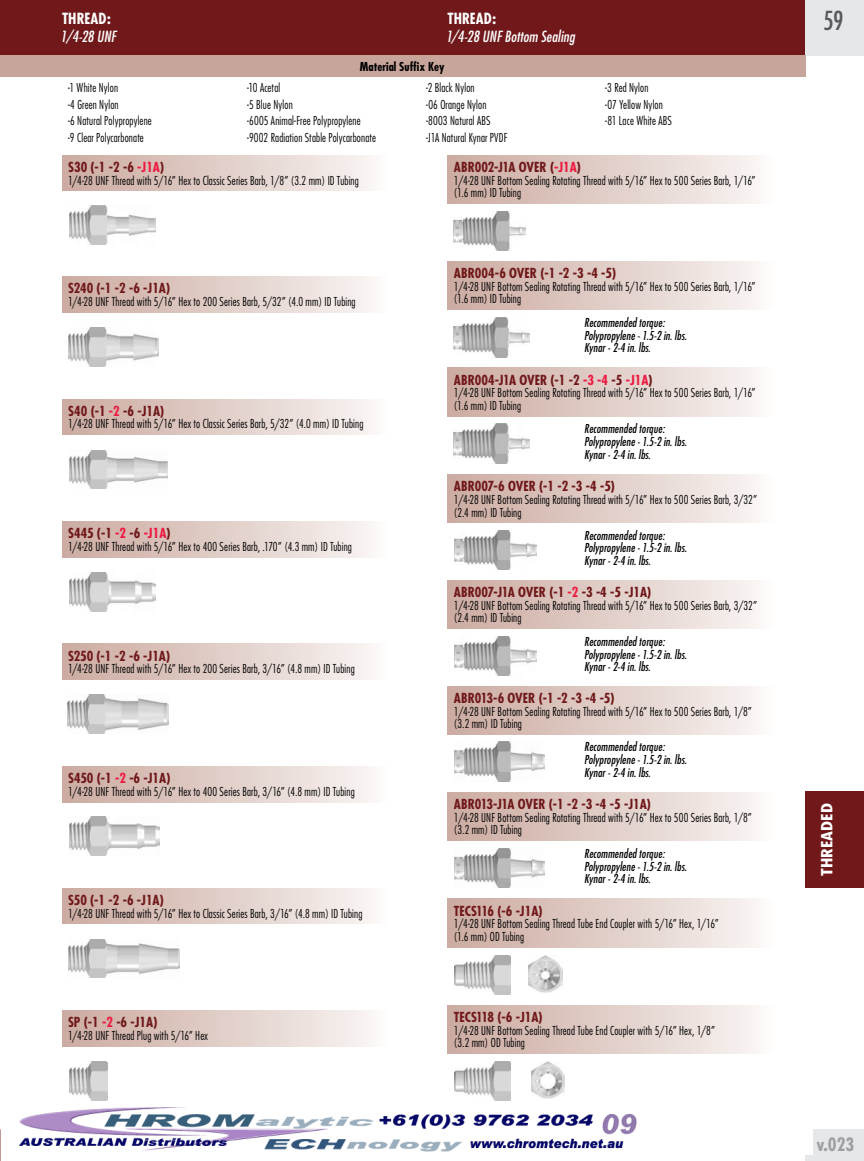
<style>
.page{position:relative;width:864px;height:1161px;background:#fff}
.page>*{position:absolute;margin:0;border:0;box-sizing:border-box;transform-origin:0 0}
.t1{font:condensed 25.5px "Futura";color:#58595b}
.t2{font:700 condensed 18px "Futura";color:#9d9fa2}
.t3{font:italic condensed 15px "Futura";color:#fff}
.t4{font:700 condensed 15px "Futura";color:#fff}
.t5{font:700 condensed 15px "Futura";color:#fff;scale:1.25 1}
.t6{font:700 condensed 13.5px "Futura";color:#70181a}
.t7{font:700 condensed 13.5px "Futura";letter-spacing:-.04em;color:#70181a}
.t8{font:700 condensed 13.5px "Futura";color:#ed1941}
.t9{font:300 condensed 12px/16.5px "Futura";letter-spacing:.015em;color:#000;scale:.95 1}
.t10{font:italic condensed 12px/12.8px "Futura";letter-spacing:.015em;color:#000;scale:.95 1}
.t11{font:700 condensed 12px "Futura";color:#000}
.s1{color:#ed1941}
.s2{color:#70181a}
</style>
<div class="page">
<div style="left:0;top:0;width:805px;height:55px;background:#70181a"></div>
<div style="left:805px;top:0;width:59px;height:55px;background:#e6e7e8"></div>
<div style="left:805px;top:1130px;width:59px;height:31px;background:#e6e7e8"></div>
<div style="left:0;top:55px;width:805px;height:22px;background:#c8a59a"></div>
<div style="left:806px;top:791px;width:58px;height:97px;background:#70181a"></div>
<div style="left:62px;top:155px;width:330px;height:36px;background:linear-gradient(to right,#caa99f,#fbf8f7)"></div>
<img style="left:69px;top:205px;width:87px;height:39px">
<div style="left:62px;top:277px;width:330px;height:35px;background:linear-gradient(to right,#caa99f,#fbf8f7)"></div>
<img style="left:68px;top:327px;width:91px;height:39px">
<div style="left:62px;top:399px;width:330px;height:35px;background:linear-gradient(to right,#caa99f,#fbf8f7)"></div>
<img style="left:69px;top:450px;width:99px;height:39px">
<div style="left:62px;top:522px;width:330px;height:35px;background:linear-gradient(to right,#caa99f,#fbf8f7)"></div>
<img style="left:70px;top:572px;width:86px;height:39px">
<div style="left:62px;top:889px;width:330px;height:35px;background:linear-gradient(to right,#caa99f,#fbf8f7)"></div>
<img style="left:68px;top:939px;width:111px;height:39px">
<div style="left:62px;top:767px;width:330px;height:35px;background:linear-gradient(to right,#caa99f,#fbf8f7)"></div>
<img style="left:69px;top:817px;width:91px;height:39px">
<div style="left:62px;top:644px;width:330px;height:35px;background:linear-gradient(to right,#caa99f,#fbf8f7)"></div>
<img style="left:68px;top:695px;width:101px;height:39px">
<div style="left:62px;top:1011px;width:330px;height:35px;background:linear-gradient(to right,#caa99f,#fbf8f7)"></div>
<img style="left:70px;top:1061px;width:37px;height:39px">
<div style="left:448px;top:1005px;width:330px;height:48px;background:linear-gradient(to right,#caa99f,#fbf8f7)"></div>
<img style="left:455px;top:1061px;width:56px;height:39px">
<img style="left:531px;top:1061px;width:34px;height:38px">
<div style="left:448px;top:899px;width:330px;height:48px;background:linear-gradient(to right,#caa99f,#fbf8f7)"></div>
<img style="left:529px;top:955px;width:34px;height:38px">
<img style="left:455px;top:955px;width:56px;height:39px">
<div style="left:448px;top:155px;width:330px;height:48px;background:linear-gradient(to right,#caa99f,#fbf8f7)"></div>
<img style="left:454px;top:211px;width:71px;height:39px">
<div style="left:448px;top:261px;width:330px;height:48px;background:linear-gradient(to right,#caa99f,#fbf8f7)"></div>
<img style="left:454px;top:317px;width:76px;height:40px">
<div style="left:448px;top:368px;width:330px;height:48px;background:linear-gradient(to right,#caa99f,#fbf8f7)"></div>
<img style="left:454px;top:424px;width:76px;height:39px">
<div style="left:448px;top:474px;width:330px;height:49px;background:linear-gradient(to right,#caa99f,#fbf8f7)"></div>
<img style="left:455px;top:530px;width:81px;height:39px">
<div style="left:448px;top:580px;width:330px;height:48px;background:linear-gradient(to right,#caa99f,#fbf8f7)"></div>
<img style="left:455px;top:636px;width:81px;height:39px">
<div style="left:448px;top:686px;width:330px;height:48px;background:linear-gradient(to right,#caa99f,#fbf8f7)"></div>
<img style="left:455px;top:742px;width:90px;height:39px">
<div style="left:448px;top:792px;width:330px;height:48px;background:linear-gradient(to right,#caa99f,#fbf8f7)"></div>
<img style="left:455px;top:848px;width:90px;height:40px">
<img style="left:18px;top:1107px;width:794px;height:48px">
<p class="t4" style="left:62px;top:9px;width:50px">THREAD:</p>
<p class="t3" style="left:61px;top:28px;width:57px">1/4-28 UNF</p>
<p class="t4" style="left:448px;top:9px;width:50px">THREAD:</p>
<p class="t3" style="left:446px;top:28px;width:130px">1/4-28 UNF Bottom Sealing</p>
<p class="t11" style="left:360px;top:59px;width:86px">MATERIAL SUFFIX KEY</p>
<p class="t9" style="left:68px;top:80px;width:90px">-1 White Nylon<br>-4 Green Nylon<br>-6 Natural Polypropylene -9 Clear Polycarbonate</p>
<p class="t9" style="left:247px;top:80px;width:137px">-10 Acetal<br>-5 Blue Nylon<br>-6005 Animal-Free Polypropylene -9002 Radiation Stable Polycarbonate</p>
<p class="t9" style="left:426px;top:80px;width:87px">-2 Black Nylon<br>-06 Orange Nylon -8003 Natural ABS<br>-J1A Natural Kynar PVDF</p>
<p class="t9" style="left:605px;top:80px;width:72px">-3 Red Nylon<br>-07 Yellow Nylon -81 Lace White ABS</p>
<p class="t6" style="left:68px;top:159px;width:98px">S30 (-1 -2 -6 <span class="s1">-J1A</span>)</p>
<p class="t9" style="left:68px;top:172px;width:308px">1/4-28 UNF Thread with 5/16” Hex to Classic Series Barb, 1/8” (3.2 mm) ID Tubing</p>
<p class="t6" style="left:68px;top:280px;width:104px">S240 (-1 -2 -6 -J1A)</p>
<p class="t9" style="left:68px;top:294px;width:304px">1/4-28 UNF Thread with 5/16” Hex to 200 Series Barb, 5/32” (4.0 mm) ID Tubing</p>
<p class="t6" style="left:68px;top:402px;width:98px">S40 (-1 <span class="s1">-2</span> -6 -J1A)</p>
<p class="t9" style="left:68px;top:416px;width:312px">1/4-28 UNF Thread with 5/16” Hex to Classic Series Barb, 5/32” (4.0 mm) ID Tubing</p>
<p class="t6" style="left:68px;top:525px;width:104px">S445 (-1 <span class="s1">-2</span> -6 <span class="s1">-J1A</span>)</p>
<p class="t9" style="left:68px;top:538px;width:300px">1/4-28 UNF Thread with 5/16” Hex to 400 Series Barb, .170” (4.3 mm) ID Tubing</p>
<p class="t6" style="left:68px;top:647px;width:104px">S250 (-1 -2 -6 -J1A)</p>
<p class="t9" style="left:68px;top:661px;width:303px">1/4-28 UNF Thread with 5/16” Hex to 200 Series Barb, 3/16” (4.8 mm) ID Tubing</p>
<p class="t6" style="left:68px;top:770px;width:104px">S450 (-1 <span class="s1">-2</span> -6 -J1A)</p>
<p class="t9" style="left:68px;top:783px;width:303px">1/4-28 UNF Thread with 5/16” Hex to 400 Series Barb, 3/16” (4.8 mm) ID Tubing</p>
<p class="t6" style="left:68px;top:892px;width:97px">S50 (-1 -2 -6 -J1A)</p>
<p class="t9" style="left:68px;top:905px;width:311px">1/4-28 UNF Thread with 5/16” Hex to Classic Series Barb, 3/16” (4.8 mm) ID Tubing</p>
<p class="t6" style="left:68px;top:1014px;width:91px">SP (-1 <span class="s1">-2</span> -6 -J1A)</p>
<p class="t9" style="left:68px;top:1027px;width:149px">1/4-28 UNF Thread Plug with 5/16” Hex</p>
<p class="t6" style="left:454px;top:159px;width:73px">ABR002-J1A OVER</p>
<p class="t8" style="left:550px;top:159px;width:32px"><span class="s2">(</span>-J1A<span class="s2">)</span></p>
<p class="t9" style="left:454px;top:174px;width:319px;line-height:12.8px">1/4-28 UNF Bottom Sealing Rotating Thread with 5/16” Hex to 500 Series Barb, 1/16” (1.6 mm) ID Tubing</p>
<p class="t6" style="left:454px;top:264px;width:64px">ABR004-6 OVER</p>
<p class="t6" style="left:540px;top:264px;width:77px">(-1 -2 -3 -4 -5)</p>
<p class="t9" style="left:454px;top:280px;width:319px;line-height:12.8px">1/4-28 UNF Bottom Sealing Rotating Thread with 5/16” Hex to 500 Series Barb, 1/16” (1.6 mm) ID Tubing</p>
<p class="t10" style="left:584px;top:316px;width:109px">Recommended torque:<br>Polypropylene - 1.5-2 in. lbs.<br>Kynar - 2-4 in. lbs.</p>
<p class="t6" style="left:454px;top:371px;width:74px">ABR004-J1A OVER</p>
<p class="t6" style="left:551px;top:371px;width:103px">(-1 -2 <span class="s1">-3 -4</span> -5 <span class="s1">-J1A</span>)</p>
<p class="t9" style="left:454px;top:387px;width:319px;line-height:12.8px">1/4-28 UNF Bottom Sealing Rotating Thread with 5/16” Hex to 500 Series Barb, 1/16” (1.6 mm) ID Tubing</p>
<p class="t10" style="left:584px;top:422px;width:109px">Recommended torque:<br>Polypropylene - 1.5-2 in. lbs.<br>Kynar - 2-4 in. lbs.</p>
<p class="t6" style="left:454px;top:478px;width:62px">ABR007-6 OVER</p>
<p class="t6" style="left:539px;top:478px;width:77px">(-1 -2 -3 -4 -5)</p>
<p class="t9" style="left:454px;top:493px;width:321px;line-height:12.8px">1/4-28 UNF Bottom Sealing Rotating Thread with 5/16” Hex to 500 Series Barb, 3/32” (2.4 mm) ID Tubing</p>
<p class="t10" style="left:584px;top:529px;width:109px">Recommended torque:<br>Polypropylene - 1.5-2 in. lbs.<br>Kynar - 2-4 in. lbs.</p>
<p class="t6" style="left:454px;top:583px;width:72px">ABR007-J1A OVER</p>
<p class="t6" style="left:549px;top:583px;width:103px">(-1 <span class="s1">-2</span> -3 -4 -5 -J1A)</p>
<p class="t9" style="left:454px;top:599px;width:321px;line-height:12.8px">1/4-28 UNF Bottom Sealing Rotating Thread with 5/16” Hex to 500 Series Barb, 3/32” (2.4 mm) ID Tubing</p>
<p class="t10" style="left:584px;top:635px;width:109px">Recommended torque:<br>Polypropylene - 1.5-2 in. lbs.<br>Kynar - 2-4 in. lbs.</p>
<p class="t6" style="left:454px;top:690px;width:62px">ABR013-6 OVER</p>
<p class="t6" style="left:539px;top:690px;width:77px">(-1 -2 -3 -4 -5)</p>
<p class="t9" style="left:454px;top:705px;width:315px;line-height:12.8px">1/4-28 UNF Bottom Sealing Rotating Thread with 5/16” Hex to 500 Series Barb, 1/8” (3.2 mm) ID Tubing</p>
<p class="t10" style="left:584px;top:740px;width:109px">Recommended torque:<br>Polypropylene - 1.5-2 in. lbs.<br>Kynar - 2-4 in. lbs.</p>
<p class="t7" style="left:454px;top:796px;width:72px">ABR013-J1A OVER</p>
<p class="t6" style="left:549px;top:796px;width:103px">(-1 -2 -3 -4 -5 -J1A)</p>
<p class="t9" style="left:454px;top:811px;width:315px;line-height:12.8px">1/4-28 UNF Bottom Sealing Rotating Thread with 5/16” Hex to 500 Series Barb, 1/8” (3.2 mm) ID Tubing</p>
<p class="t10" style="left:584px;top:847px;width:109px">Recommended torque:<br>Polypropylene - 1.5-2 in. lbs.<br>Kynar - 2-4 in. lbs.</p>
<p class="t6" style="left:454px;top:902px;width:90px">TECS116 (-6 -J1A)</p>
<p class="t9" style="left:454px;top:918px;width:280px;line-height:12.8px">1/4-28 UNF Bottom Sealing Thread Tube End Coupler with 5/16” Hex, 1/16” (1.6 mm) OD Tubing</p>
<p class="t6" style="left:454px;top:1008px;width:90px">TECS118 (-6 -J1A)</p>
<p class="t9" style="left:454px;top:1024px;width:276px;line-height:12.8px">1/4-28 UNF Bottom Sealing Thread Tube End Coupler with 5/16” Hex, 1/8” (3.2 mm) OD Tubing</p>
<h1 class="t1" style="left:823px;top:5px;width:22px">59</h1>
<p class="t5" style="left:818px;top:876px;width:58px;rotate:-90deg">THREADED</p>
<h2 class="t2" style="left:816px;top:1133px;width:40px">V.023</h2>
</div>
